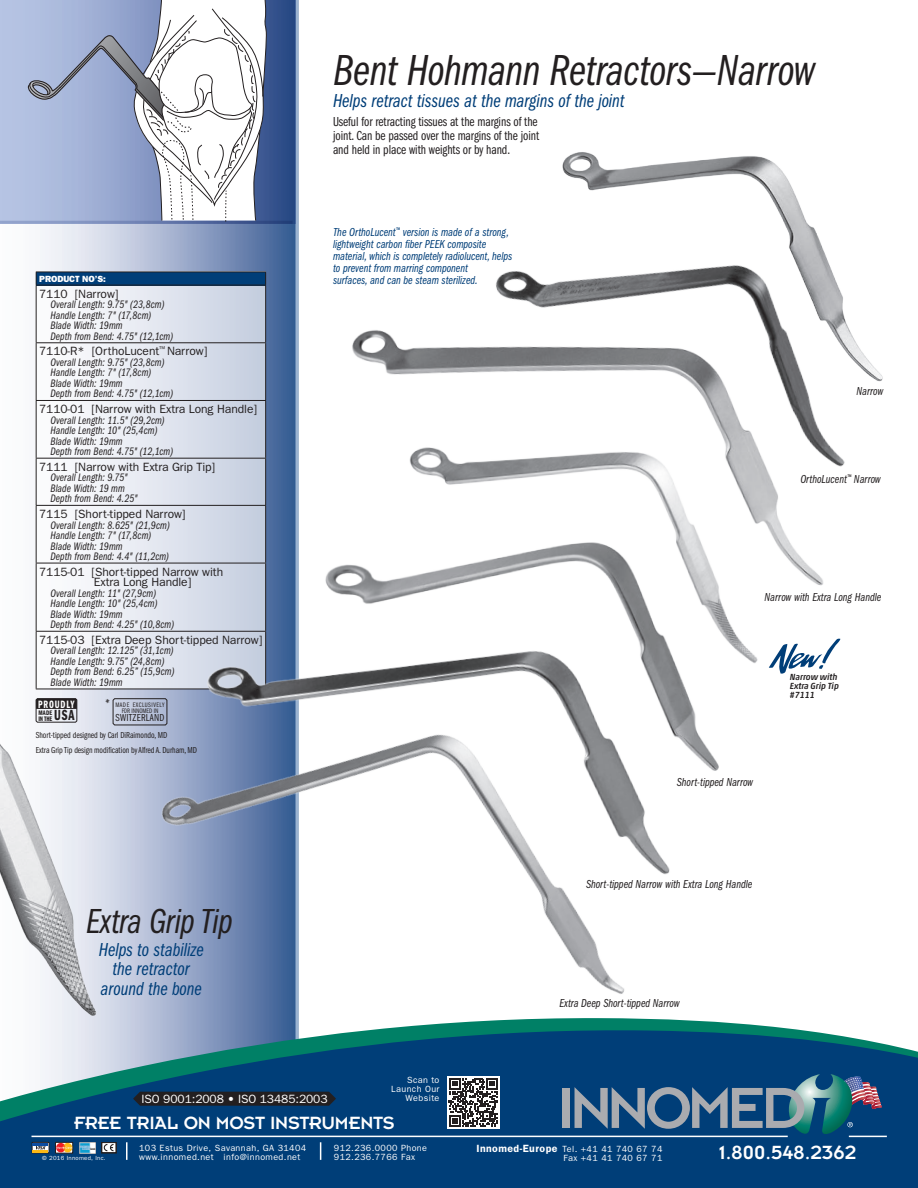
<style>
.page{position:relative;width:918px;height:1188px;background:#fff}
.page>*{position:absolute;margin:0;border:0;box-sizing:border-box;transform-origin:0 0}
.t1{font:45px "ITC Franklin Gothic Std Bk Cp It";letter-spacing:-.01em;color:#231f20}
.t2{font:36px "ITC Franklin Gothic Std Bk Cp It";letter-spacing:-.01em;color:#231f20}
.t3{font:21px "Insignia";color:#fff}
.t4{font:19.5px/19.5px "ITC Franklin Gothic Std Bk Cp It";color:#003e78;text-align:center}
.t5{font:19.5px "Insignia";letter-spacing:-.01em;color:#fff}
.t6{font:15.3px "ITC Franklin Gothic Std Dm Cp";color:#231f20;scale:.93 1}
.t7{font:13.5px/14.2px "ITC Franklin Gothic Std Bk Cp";letter-spacing:-.005em;color:#231f20;text-align:justify}
.t8{font:12px/10.5px "Franklin Gothic";letter-spacing:-.005em;color:#231f20}
.t9{font:12px/12px "ITC Franklin Gothic Std Bk Cp It";color:#003e78}
.t10{font:12px "ITC Franklin Gothic Std Bk Cp It";color:#231f20}
.t11{font:12px "Franklin Gothic";letter-spacing:-.005em;color:#fff}
.t12{font:11.25px/10.5px "ITC Franklin Gothic Std Bk Cp It";letter-spacing:.01em;color:#231f20}
.t13{font:10.95px "ITC Franklin Gothic Std Dm Cp";letter-spacing:.08em;color:#fff;scale:.93 1}
.t14{font:10.5px "ITC Franklin Gothic Std Bk Cp";letter-spacing:.03em;color:#231f20}
.t15{font:9px/9px "Franklin Gothic";letter-spacing:.045em;color:#fff}
.t16{font:9px "ITC Franklin Gothic Std Bk Cp";letter-spacing:-.005em;color:#231f20}
.t17{font:italic 500 9px/9px "Akko Std";letter-spacing:-.005em;color:#231f20}
.t18{font:800 9px "Franklin Gothic";letter-spacing:-.005em;color:#fff}
.t19{font:6.75px/6px "ITC Franklin Gothic Std Bk Cp";letter-spacing:.075em;color:#231f20}
.t20{font:6.75px/6px "ITC Franklin Gothic Std Dm Cp";letter-spacing:.015em;color:#231f20}
.t21{font:6px "Franklin Gothic";letter-spacing:.045em;color:#fff}
.s1{font-family:"ITC Franklin Gothic Std Bk Cp It";font-size:12px}
.s2{font-weight:600;font-size:10.5px}
</style>
<div class="page">
<svg style="left:35px;top:224px;width:261px;height:794px;background:#9dadca"></svg>
<hr style="left:296px;top:0;width:2px;height:1044px;background:#cfd6e6">
<img style="left:0;top:722px;width:101px;height:296px">
<div style="left:36px;top:272px;width:230px;height:417px;background:linear-gradient(to right,#fff,#c5cedf)"></div>
<div style="left:36px;top:272px;width:230px;height:13px;background:#003e78"></div>
<hr style="left:36px;top:285px;width:230px;height:1px;background:#231f20">
<hr style="left:36px;top:342px;width:230px;height:1px;background:#231f20">
<hr style="left:36px;top:400px;width:230px;height:1px;background:#231f20">
<hr style="left:36px;top:458px;width:230px;height:1px;background:#231f20">
<hr style="left:36px;top:505px;width:230px;height:1px;background:#231f20">
<hr style="left:36px;top:563px;width:230px;height:1px;background:#231f20">
<hr style="left:36px;top:631px;width:230px;height:1px;background:#231f20">
<hr style="left:36px;top:689px;width:230px;height:1px;background:#231f20">
<hr style="left:36px;top:285px;width:1px;height:57px;background:#231f20">
<hr style="left:265px;top:285px;width:1px;height:57px;background:#231f20">
<hr style="left:36px;top:343px;width:1px;height:57px;background:#231f20">
<hr style="left:265px;top:343px;width:1px;height:57px;background:#231f20">
<hr style="left:36px;top:401px;width:1px;height:57px;background:#231f20">
<hr style="left:265px;top:401px;width:1px;height:57px;background:#231f20">
<hr style="left:36px;top:459px;width:1px;height:46px;background:#231f20">
<hr style="left:265px;top:459px;width:1px;height:46px;background:#231f20">
<hr style="left:36px;top:506px;width:1px;height:57px;background:#231f20">
<hr style="left:265px;top:506px;width:1px;height:57px;background:#231f20">
<hr style="left:36px;top:563px;width:1px;height:68px;background:#231f20">
<hr style="left:265px;top:563px;width:1px;height:68px;background:#231f20">
<hr style="left:36px;top:632px;width:1px;height:57px;background:#231f20">
<hr style="left:36px;top:272px;width:230px;height:1px;background:#231f20">
<svg style="left:36px;top:272px;width:1px;height:13px"></svg>
<svg style="left:265px;top:272px;width:1px;height:13px"></svg>
<svg style="left:0;top:0;width:296px;height:224px;background:#6f86b4"></svg>
<hr style="left:0;top:221px;width:292px;height:3px;background:#cfd6e6">
<svg style="left:27px;top:0;width:240px;height:222px"></svg>
<img style="left:352px;top:330px;width:472px;height:256px">
<img style="left:198px;top:596px;width:472px;height:279px">
<img style="left:319px;top:534px;width:400px;height:253px">
<img style="left:466px;top:152px;width:417px;height:266px">
<img style="left:156px;top:659px;width:473px;height:359px">
<img style="left:490px;top:195px;width:359px;height:352px">
<svg style="left:35px;top:698px;width:42px;height:25px"></svg>
<img style="left:407px;top:425px;width:355px;height:263px">
<svg style="left:769px;top:639px;width:71px;height:35px"></svg>
<svg style="left:112px;top:698px;width:56px;height:28px;background:#afb6ca"></svg>
<svg style="left:0;top:1018px;width:918px;height:170px;background:#225e88"></svg>
<div style="left:563px;top:1088px;width:7px;height:40px;background:#aaabaf"></div>
<svg style="left:575px;top:1074px;width:307px;height:62px;background:#376588"></svg>
<svg style="left:32px;top:1142px;width:17px;height:11px"></svg>
<hr style="left:33px;top:1143px;width:15px;height:3px;background:#0d4da1">
<svg style="left:55px;top:1142px;width:18px;height:11px"></svg>
<img style="left:79px;top:1142px;width:17px;height:11px">
<div style="left:101px;top:1142px;width:15px;height:11px;border:1px solid #231f20"></div>
<svg style="left:104px;top:1144px;width:10px;height:7px"></svg>
<div style="left:102px;top:1142px;width:14px;height:11px;border:1px solid #231f20"></div>
<div style="left:447px;top:1076px;width:52px;height:52px;background:#fff"></div>
<svg style="left:449px;top:1078px;width:49px;height:49px"></svg>
<svg style="left:133px;top:1092px;width:203px;height:14px;background:#212024"></svg>
<p class="t18" style="left:39px;top:274px;width:68px">PRODUCT NO’S:</p>
<p class="t8" style="left:39px;top:288px;width:81px">7110 [Narrow]</p>
<p class="t12" style="left:50px;top:300px;width:124px">Overall Length: 9.75" (23,8cm)<br>Handle Length: 7" (17,8cm)<br>Blade Width: 19mm<br>Depth from Bend: 4.75" (12,1cm)</p>
<p class="t8" style="left:39px;top:346px;width:170px">7110-R* [OrthoLucent<sup>™</sup> Narrow]</p>
<p class="t12" style="left:50px;top:357px;width:124px">Overall Length: 9.75" (23,8cm)<br>Handle Length: 7" (17,8cm)<br>Blade Width: 19mm<br>Depth from Bend: 4.75" (12,1cm)</p>
<p class="t8" style="left:39px;top:404px;width:219px">7110-01 [Narrow with Extra Long Handle]</p>
<p class="t12" style="left:50px;top:415px;width:124px">Overall Length: 11.5" (29,2cm)<br>Handle Length: 10" (25,4cm)<br>Blade Width: 19mm<br>Depth from Bend: 4.75" (12,1cm)</p>
<p class="t8" style="left:39px;top:461px;width:178px">7111 [Narrow with Extra Grip Tip]</p>
<p class="t12" style="left:50px;top:473px;width:89px">Overall Length: 9.75"<br>Blade Width: 19 mm<br>Depth from Bend: 4.25"</p>
<p class="t8" style="left:39px;top:508px;width:148px">7115 [Short-tipped Narrow]</p>
<p class="t12" style="left:50px;top:520px;width:121px">Overall Length: 8.625" (21,9cm)<br>Handle Length: 7" (17,8cm)<br>Blade Width: 19mm<br>Depth from Bend: 4.4" (11,2cm)</p>
<p class="t8" style="left:94px;top:566px;width:131px;text-indent:-55px">7115-01 [Short-tipped Narrow with<br>Extra Long Handle]</p>
<p class="t12" style="left:50px;top:588px;width:125px">Overall Length: 11" (27,9cm)<br>Handle Length: 10" (25,4cm)<br>Blade Width: 19mm<br>Depth from Bend: 4.25" (10,8cm)</p>
<p class="t8" style="left:39px;top:634px;width:225px">7115-03 [Extra Deep Short-tipped Narrow]</p>
<p class="t12" style="left:50px;top:646px;width:126px">Overall Length: 12.125” (31,1cm)<br>Handle Length: 9.75” (24,8cm)<br>Depth from Bend: 6.25” (15,9cm)<br>Blade Width: 19mm</p>
<p class="t19" style="left:122px;top:702px;width:44px;text-indent:-17px"><span class="s1">*</span> MADE EXCLUSIVELY<br>FOR INNOMED IN</p>
<p class="t14" style="left:115px;top:712px;width:51px">SWITZERLAND</p>
<p class="t13" style="left:38px;top:698px;width:41px">PROUDLY</p>
<p class="t16" style="left:36px;top:745px;width:163px">Extra Grip Tip design modification by Alfred A. Durham, MD</p>
<p class="t20" style="left:38px;top:710px;width:16px">MADE<br>IN THE</p>
<h3 class="t6" style="left:54px;top:707px;width:23px">USA</h3>
<p class="t16" style="left:36px;top:730px;width:133px">Short-tipped designed by Carl DiRaimondo, MD</p>
<h2 class="t2" style="left:86px;top:902px;width:148px">Extra Grip Tip</h2>
<h3 class="t4" style="left:99px;top:940px;width:107px">Helps to stabilize the retractor around the bone</h3>
<h1 class="t1" style="left:333px;top:45px;width:484px">Bent Hohmann Retractors—Narrow</h1>
<h3 class="t4" style="left:333px;top:91px;width:293px">Helps retract tissues at the margins of the joint</h3>
<p class="t7" style="left:333px;top:114px;width:208px">Useful for retracting tissues at the margins of the joint. Can be passed over the margins of the joint and held in place with weights or by hand.</p>
<p class="t9" style="left:333px;top:227px;width:181px">The OrthoLucent<sup>™</sup> version is made of a strong, lightweight carbon fiber PEEK composite material, which is completely radiolucent, helps to prevent from marring component<br>surfaces, and can be steam sterilized.</p>
<p class="t15" style="left:391px;top:1076px;width:50px;text-align:right">Scan to<br>Launch Our</p>
<p class="t10" style="left:856px;top:385px;width:28px">Narrow</p>
<p class="t10" style="left:800px;top:472px;width:82px">OrthoLucent<sup>™</sup> Narrow</p>
<p class="t10" style="left:765px;top:591px;width:118px">Narrow with Extra Long Handle</p>
<p class="t17" style="left:790px;top:673px;width:51px">Narrow with<br>Extra Grip Tip #7111</p>
<p class="t10" style="left:677px;top:775px;width:78px">Short-tipped Narrow</p>
<p class="t10" style="left:586px;top:877px;width:168px">Short-tipped Narrow with Extra Long Handle</p>
<p class="t10" style="left:560px;top:997px;width:122px">Extra Deep Short-tipped Narrow</p>
<p class="t11" style="left:142px;top:1092px;width:188px">ISO 9001:2008 • ISO 13485:2003</p>
<p class="t15" style="left:406px;top:1094px;width:35px">Website</p>
<h3 class="t5" style="left:74px;top:1113px;width:322px">FREE TRIAL ON MOST INSTRUMENTS</h3>
<p class="t15" style="left:139px;top:1143px;width:169px">103 Estus Drive, Savannah, GA 31404 www.innomed.net info@innomed.net</p>
<p class="t15" style="left:334px;top:1143px;width:95px">912.236.0000 Phone<br>912.236.7766 Fax</p>
<p class="t15" style="left:476px;top:1145px;width:188px"><span class="s2">Innomed-Europe</span> Tel. +41 41 740 67 74</p>
<p class="t21" style="left:42px;top:1154px;width:65px">© 2016 Innomed, Inc.</p>
<p class="t15" style="left:563px;top:1154px;width:100px">Fax +41 41 740 67 71</p>
<h3 class="t3" style="left:719px;top:1142px;width:139px">1.800.548.2362</h3>
</div>
